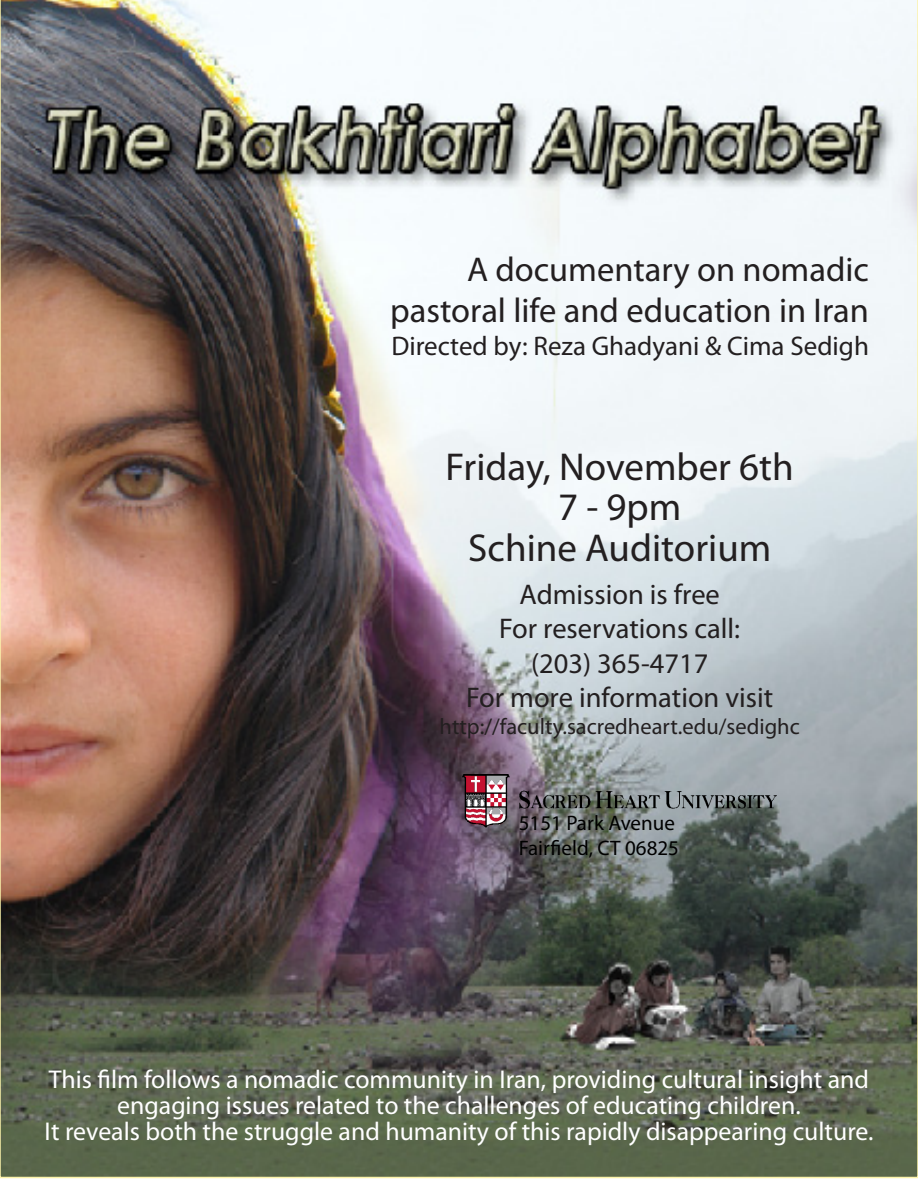
<style>
.page{position:relative;width:918px;height:1188px;background:#fff}
.page>*{position:absolute;margin:0;border:0;box-sizing:border-box;transform-origin:0 0}
.t1{font:39px/40.5px "Myriad Pro";color:#231f20;text-align:center}
.t2{font:34.5px "Myriad Pro";color:#231f20}
.t3{font:28.5px "Myriad Pro";color:#231f20}
.t4{font:27px "Myriad Pro";color:#231f20}
.t5{font:25.8px "Myriad Pro";color:#fff}
.t6{font:22.5px "Myriad Pro";color:#231f20}
.t7{font:21px "Myriad Pro";color:#000}
</style>
<div class="page">
<img style="left:0;top:0;width:918px;height:1178px">
<img style="left:463px;top:775px;width:314px;height:52px">
<p class="t2" style="left:467px;top:248px;width:403px">A documentary on nomadic</p>
<p class="t2" style="left:390px;top:290px;width:480px">pastoral life and education in Iran</p>
<p class="t4" style="left:391px;top:329px;width:479px">Directed by: Reza Ghadyani &amp; Cima Sedigh</p>
<p class="t1" style="left:446px;top:446px;width:350px">Friday, November 6th<br>7 - 9pm</p>
<p class="t1" style="left:468px;top:527px;width:305px">Schine Auditorium</p>
<p class="t3" style="left:520px;top:577px;width:202px">Admission is free</p>
<p class="t3" style="left:499px;top:611px;width:242px">For reservations call:</p>
<p class="t3" style="left:531px;top:646px;width:179px">(203) 365-4717</p>
<p class="t3" style="left:466px;top:680px;width:309px">For more information visit</p>
<p class="t6" style="left:440px;top:712px;width:362px">http://faculty.sacredheart.edu/sedighc</p>
<p class="t7" style="left:519px;top:810px;width:158px">5151 Park Avenue</p>
<p class="t7" style="left:519px;top:835px;width:162px">Fairfield, CT 06825</p>
<p class="t5" style="left:49px;top:1064px;width:822px">This film follows a nomadic community in Iran, providing cultural insight and</p>
<p class="t5" style="left:117px;top:1089px;width:685px">engaging issues related to the challenges of educating children.</p>
<p class="t5" style="left:45px;top:1115px;width:830px">It reveals both the struggle and humanity of this rapidly disappearing culture.</p>
</div>
